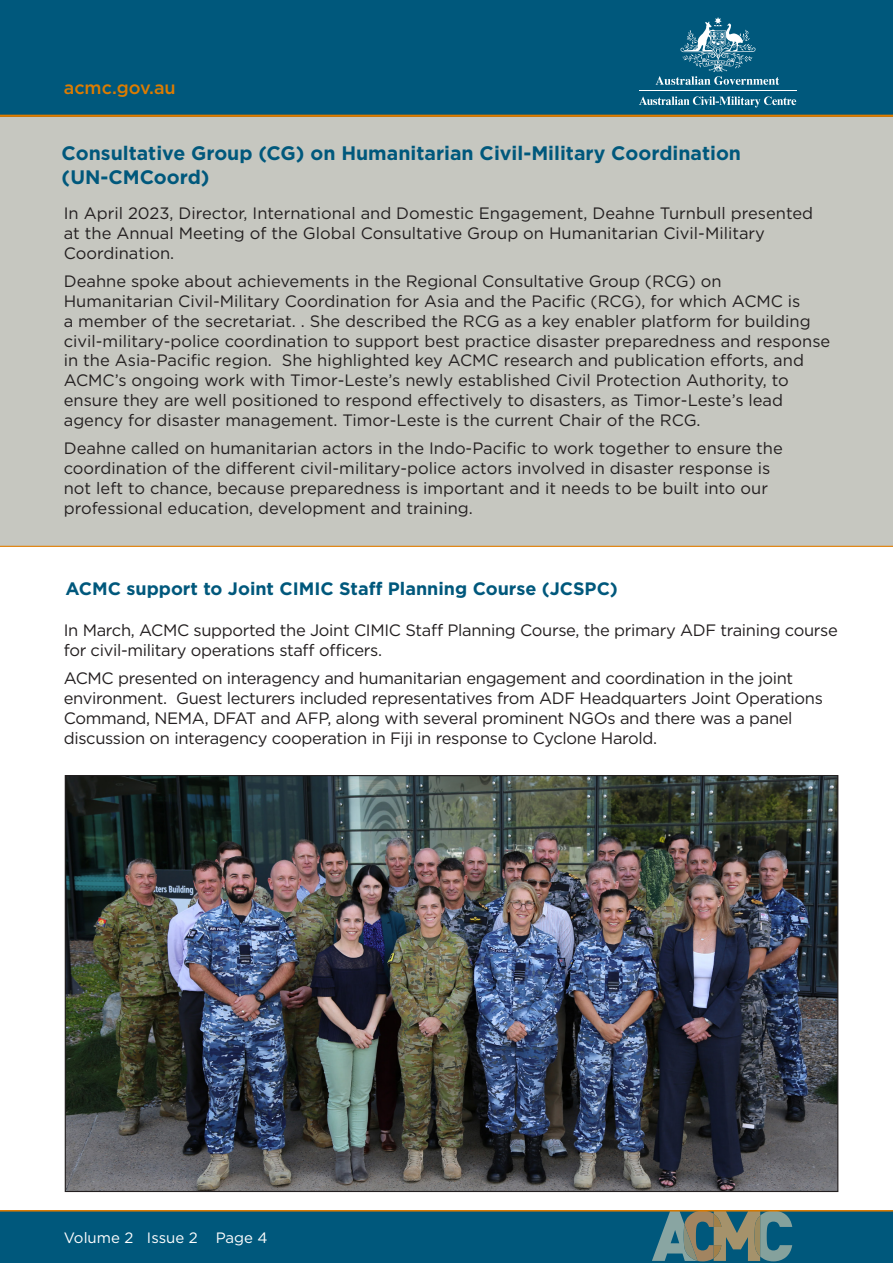
<style>
.page{position:relative;width:893px;height:1263px;background:#fff}
.page>*{position:absolute;margin:0;border:0;box-sizing:border-box;transform-origin:0 0}
.t1{font:700 19.5px/23.4px "Gotham";color:#00587c}
.t2{font:700 18px "Gotham";color:#00587c}
.t3{font:500 18px "Gotham";color:#de7c00}
.t4{font:16.5px/19.8px "Gotham";color:#231f20}
.t5{font:16.5px/19.8px "Gotham";letter-spacing:-.02em;color:#231f20}
.t6{font:15px "Gotham";color:#fff}
</style>
<div class="page">
<div style="left:0;top:117px;width:893px;height:429px;background:#c6c7c0"></div>
<div style="left:0;top:1210px;width:893px;height:53px;background:#00587c"></div>
<svg style="left:652px;top:1211px;width:140px;height:50px"></svg>
<div style="left:0;top:0;width:893px;height:117px;background:#00587c"></div>
<hr style="left:639px;top:91px;width:157px;height:1px;background:#fff">
<svg style="left:639px;top:96px;width:157px;height:11px"></svg>
<svg style="left:656px;top:17px;width:123px;height:68px"></svg>
<hr style="left:0;top:1210px;width:893px;height:1px;background:#de7c00">
<hr style="left:0;top:115px;width:893px;height:2px;background:#de7c00">
<hr style="left:0;top:546px;width:893px;height:1px;background:#de7c00">
<img style="left:67px;top:777px;width:769px;height:413px">
<p class="t3" style="left:64px;top:76px;width:113px">acmc.gov.au</p>
<p class="t1" style="left:62px;top:141px;width:681px">Consultative Group (CG) on Humanitarian Civil-Military Coordination (UN-CMCoord)</p>
<p class="t4" style="left:64px;top:203px;width:751px">In April 2023, Director, International and Domestic Engagement, Deahne Turnbull presented at the Annual Meeting of the Global Consultative Group on Humanitarian Civil-Military<br>Coordination.</p>
<p class="t4" style="left:64px;top:271px;width:768px">Deahne spoke about achievements in the Regional Consultative Group (RCG) on Humanitarian Civil-Military Coordination for Asia and the Pacific (RCG), for which ACMC is<br>a member of the secretariat. . She described the RCG as a key enabler platform for building civil-military-police coordination to support best practice disaster preparedness and response in the Asia-Pacific region. She highlighted key ACMC research and publication efforts, and ACMC’s ongoing work with Timor-Leste’s newly established Civil Protection Authority, to ensure they are well positioned to respond effectively to disasters, as Timor-Leste’s lead agency for disaster management. Timor-Leste is the current Chair of the RCG.</p>
<p class="t4" style="left:64px;top:438px;width:721px">Deahne called on humanitarian actors in the Indo-Pacific to work together to ensure the coordination of the different civil-military-police actors involved in disaster response is not left to chance, because preparedness is important and it needs to be built into our professional education, development and training.</p>
<p class="t2" style="left:65px;top:577px;width:554px">ACMC support to Joint CIMIC Staff Planning Course (JCSPC)</p>
<p class="t5" style="left:64px;top:620px;width:776px">In March, ACMC supported the Joint CIMIC Staff Planning Course, the primary ADF training course for civil-military operations staff officers.</p>
<p class="t5" style="left:64px;top:668px;width:761px">ACMC presented on interagency and humanitarian engagement and coordination in the joint environment. Guest lecturers included representatives from ADF Headquarters Joint Operations Command, NEMA, DFAT and AFP, along with several prominent NGOs and there was a panel discussion on interagency cooperation in Fiji in response to Cyclone Harold.</p>
<p class="t6" style="left:64px;top:1227px;width:205px">Volume 2 Issue 2 Page 4</p>
</div>
